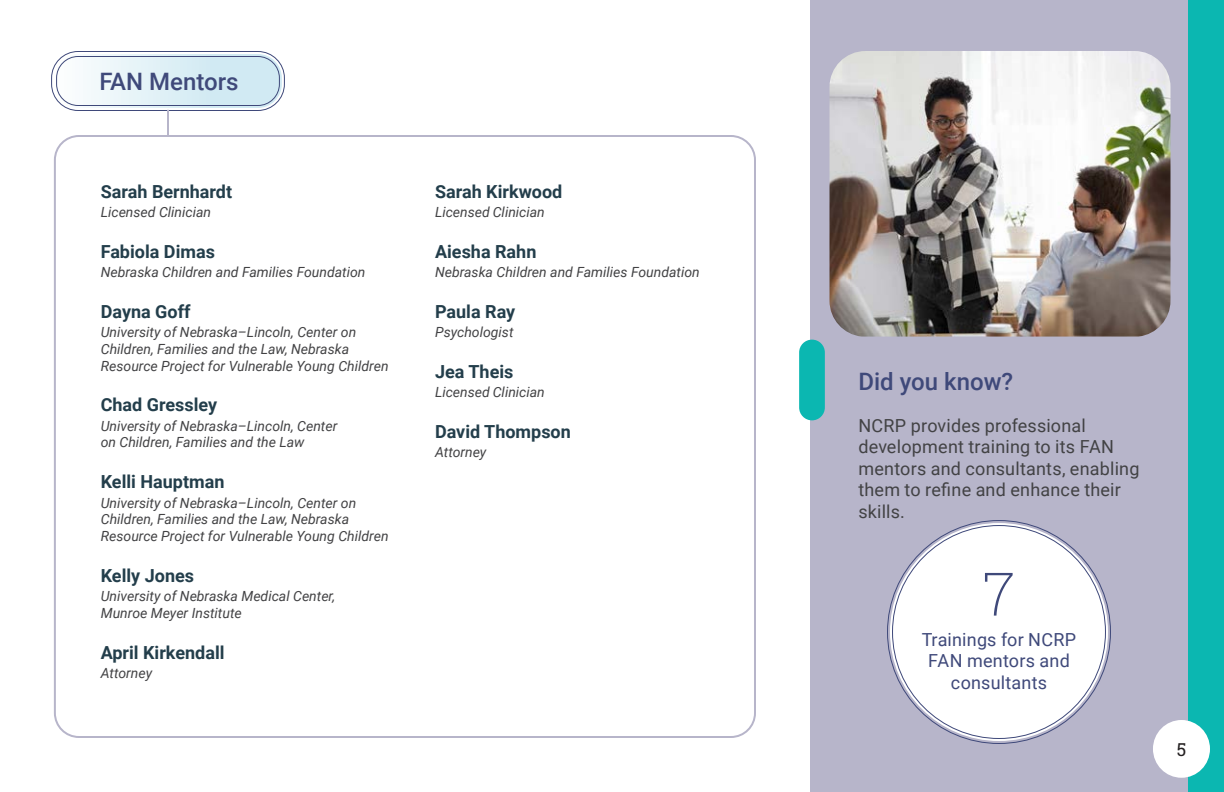
<style>
.page{position:relative;width:1224px;height:792px;background:#fff}
.page>*{position:absolute;margin:0;border:0;box-sizing:border-box;transform-origin:0 0}
.t1{font:200 60px "Roboto Slab";color:#3f497a}
.t2{font:500 24px "Roboto";color:#3f497a}
.t3{font:700 18px "Roboto";color:#233e4b}
.t4{font:18px/21.6px "Roboto";letter-spacing:.01em;color:#424244}
.t5{font:18px/21.6px "Roboto";letter-spacing:.01em;color:#3f497a;text-align:center}
.t6{font:18px "Roboto Slab";color:#231f20}
.t7{font:italic 14px/16.8px "Roboto";color:#424244}
</style>
<div class="page">
<div style="left:810px;top:0;width:378px;height:792px;background:#b7b5ca"></div>
<div style="left:1188px;top:0;width:36px;height:792px;background:#0bb7b1"></div>
<svg style="left:54px;top:54px;width:228px;height:54px"></svg>
<div style="left:51px;top:51px;width:234px;height:60px;border:1px solid #3f497a;border-radius:26px"></div>
<div style="left:56px;top:56px;width:224px;height:50px;border:1px solid #3f497a;border-radius:22px"></div>
<hr style="left:167px;top:110px;width:2px;height:25px;background:#b7b5ca">
<div style="left:890px;top:523px;width:218px;height:218px;background:#fff;border-radius:50%"></div>
<img style="left:830px;top:51px;width:340px;height:286px">
<div style="left:799px;top:340px;width:26px;height:80px;background:#0bb7b1;border-radius:13px"></div>
<div style="left:1153px;top:720px;width:57px;height:58px;background:#fff;border-radius:50%"></div>
<p class="t2" style="left:99px;top:65px;width:141px">FAN Mentors</p>
<p class="t3" style="left:101px;top:178px;width:133px">Sarah Bernhardt</p>
<p class="t7" style="left:101px;top:203px;width:112px">Licensed Clinician</p>
<p class="t3" style="left:101px;top:238px;width:116px">Fabiola Dimas</p>
<p class="t7" style="left:101px;top:263px;width:266px">Nebraska Children and Families Foundation</p>
<p class="t3" style="left:101px;top:298px;width:91px">Dayna Goff</p>
<p class="t7" style="left:101px;top:323px;width:289px">University of Nebraska–Lincoln, Center on<br>Children, Families and the Law, Nebraska<br>Resource Project for Vulnerable Young Children</p>
<p class="t3" style="left:101px;top:392px;width:118px">Chad Gressley</p>
<p class="t7" style="left:101px;top:417px;width:238px">University of Nebraska–Lincoln, Center on Children, Families and the Law</p>
<p class="t3" style="left:101px;top:469px;width:125px">Kelli Hauptman</p>
<p class="t7" style="left:101px;top:494px;width:289px">University of Nebraska–Lincoln, Center on<br>Children, Families and the Law, Nebraska<br>Resource Project for Vulnerable Young Children</p>
<p class="t3" style="left:101px;top:563px;width:95px">Kelly Jones</p>
<p class="t7" style="left:101px;top:587px;width:236px">University of Nebraska Medical Center,<br>Munroe Meyer Institute</p>
<p class="t3" style="left:101px;top:640px;width:125px">April Kirkendall</p>
<p class="t7" style="left:101px;top:664px;width:53px">Attorney</p>
<p class="t3" style="left:435px;top:178px;width:129px">Sarah Kirkwood</p>
<p class="t7" style="left:435px;top:203px;width:111px">Licensed Clinician</p>
<p class="t3" style="left:435px;top:238px;width:103px">Aiesha Rahn</p>
<p class="t7" style="left:435px;top:263px;width:266px">Nebraska Children and Families Foundation</p>
<p class="t3" style="left:435px;top:298px;width:82px">Paula Ray</p>
<p class="t7" style="left:435px;top:323px;width:80px">Psychologist</p>
<p class="t3" style="left:435px;top:358px;width:80px">Jea Theis</p>
<p class="t7" style="left:435px;top:383px;width:111px">Licensed Clinician</p>
<p class="t3" style="left:435px;top:418px;width:137px">David Thompson</p>
<p class="t7" style="left:435px;top:443px;width:53px">Attorney</p>
<p class="t2" style="left:858px;top:364px;width:156px">Did you know?</p>
<p class="t4" style="left:858px;top:414px;width:283px">NCRP provides professional development training to its FAN mentors and consultants, enabling them to refine and enhance their skills.</p>
<p class="t1" style="left:983px;top:553px;width:34px">7</p>
<p class="t5" style="left:922px;top:628px;width:156px">Trainings for NCRP<br>FAN mentors and consultants</p>
<p class="t6" style="left:1177px;top:737px;width:11px">5</p>
</div>
